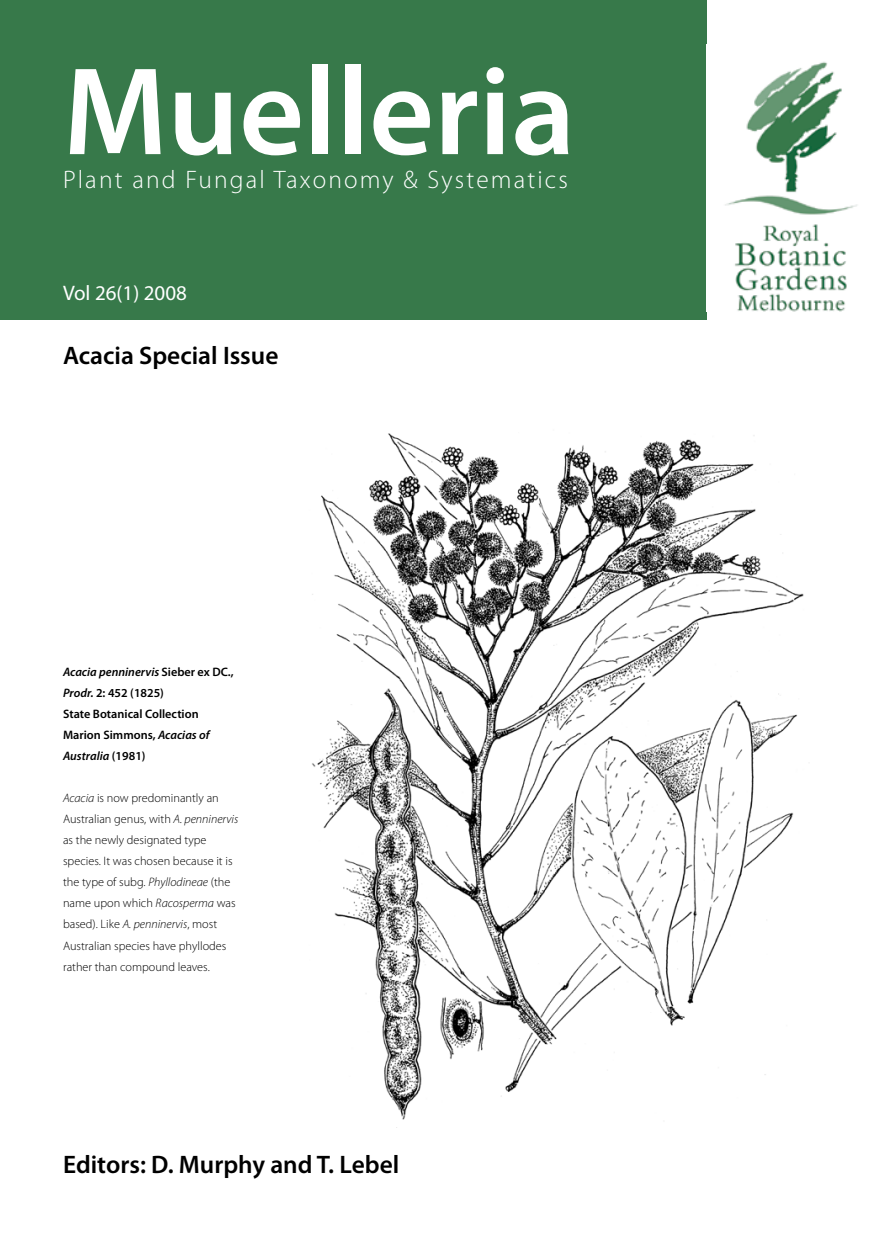
<style>
.page{position:relative;width:874px;height:1241px;background:#fff}
.page>*{position:absolute;margin:0;border:0;box-sizing:border-box;transform-origin:0 0}
.t1{font:600 126px "Myriad Pro";color:#fff}
.t2{font:600 25.38px "Myriad Pro";color:#000}
.t3{font:300 25.38px "Myriad Pro";letter-spacing:.085em;color:#fff}
.t4{font:21px "Myriad Pro";color:#fff}
.t5{font:300 12.25px/21px "Myriad Pro";color:#000}
.t6{font:600 12.25px/21px "Myriad Pro";color:#000}
.s1{font-style:italic}
</style>
<div class="page">
<div style="left:0;top:0;width:706px;height:320px;background:#37794a"></div>
<img style="left:725px;top:62px;width:132px;height:249px">
<img style="left:312px;top:433px;width:492px;height:687px">
<h1 class="t1" style="left:63px;top:32px;width:513px">Muelleria</h1>
<h2 class="t3" style="left:63px;top:165px;width:506px">Plant and Fungal Taxonomy &amp; Systematics</h2>
<h3 class="t4" style="left:63px;top:280px;width:125px">Vol 26(1) 2008</h3>
<h2 class="t2" style="left:63px;top:339px;width:217px">Acacia Special Issue</h2>
<p class="t6" style="left:63px;top:661px;width:172px"><span class="s1">Acacia penninervis</span> Sieber ex DC.,<br><span class="s1">Prodr.</span> 2: 452 (1825)<br>State Botanical Collection<br>Marion Simmons, <span class="s1">Acacias of<br>Australia</span> (1981)</p>
<p class="t5" style="left:63px;top:788px;width:177px"><span class="s1">Acacia</span> is now predominantly an Australian genus, with <span class="s1">A. penninervis </span>as the newly designated type species. It was chosen because it is the type of subg. <span class="s1">Phyllodineae</span> (the name upon which <span class="s1">Racosperma</span> was based). Like <span class="s1">A. penninervis</span>, most Australian species have phyllodes rather than compound leaves.</p>
<h2 class="t2" style="left:63px;top:1148px;width:337px">Editors: D. Murphy and T. Lebel</h2>
</div>
